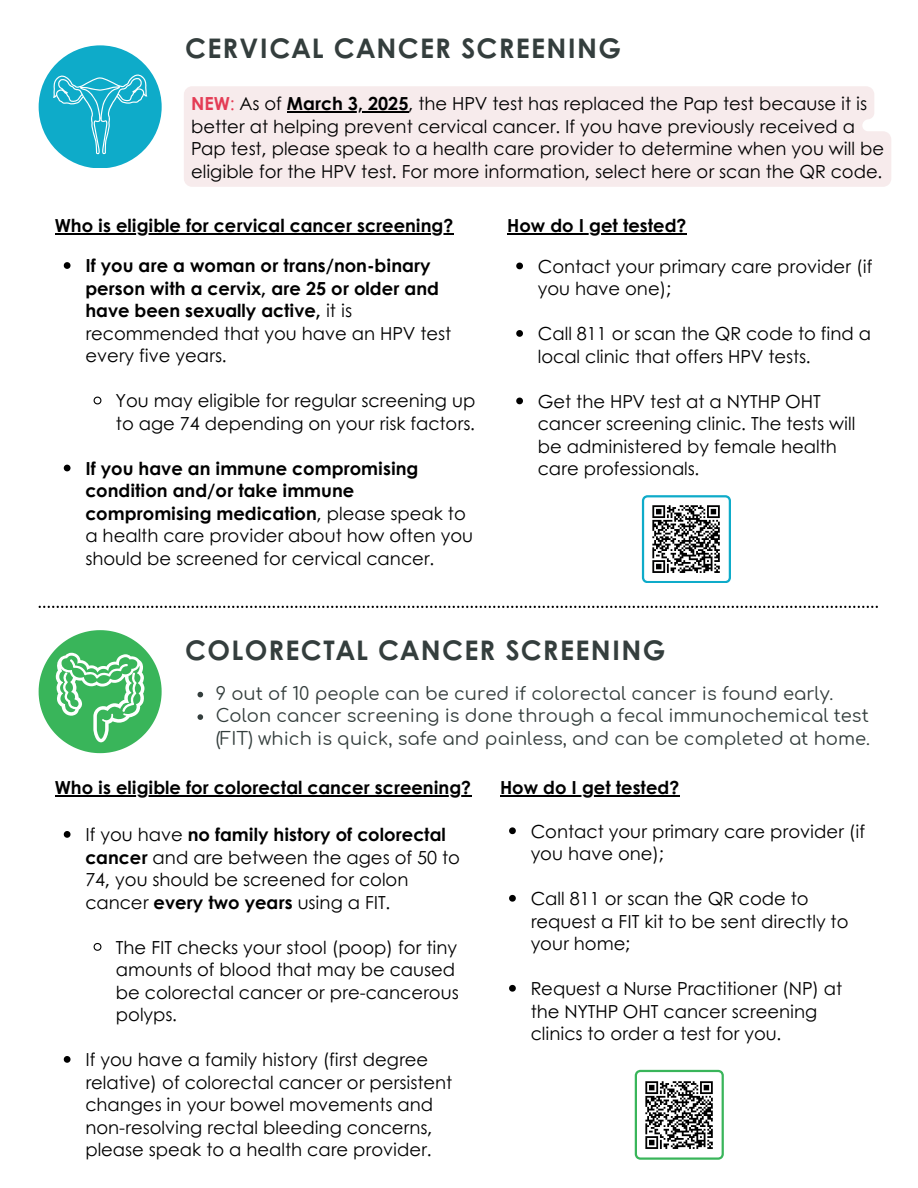
<style>
.page{position:relative;width:918px;height:1188px;background:#fff}
.page>*{position:absolute;margin:0;border:0;box-sizing:border-box;transform-origin:0 0}
.t1{font:700 27px "Century Gothic";letter-spacing:.05em;color:#343e3d}
.t2{font:18px/22.5px "Century Gothic";color:#000}
.t3{font:700 18px/22.5px "Century Gothic";color:#000}
.t4{font:18px/22.5px "Comfortaa";color:#343e3d}
.s1{font-weight:700;color:#e43c55}
.s2{color:#e43c55}
.s3{font-weight:700}
.s4{font-weight:400}
</style>
<div class="page">
<svg style="left:198px;top:692px;width:5px;height:5px"></svg>
<svg style="left:198px;top:714px;width:5px;height:6px"></svg>
<svg style="left:39px;top:606px;width:839px;height:2px"></svg>
<hr style="left:55px;top:234px;width:398px;height:1px;background:#000">
<svg style="left:516px;top:263px;width:7px;height:6px"></svg>
<svg style="left:516px;top:330px;width:7px;height:7px"></svg>
<svg style="left:516px;top:398px;width:7px;height:6px"></svg>
<svg style="left:64px;top:262px;width:7px;height:7px"></svg>
<svg style="left:93px;top:396px;width:9px;height:9px"></svg>
<svg style="left:64px;top:465px;width:7px;height:6px"></svg>
<hr style="left:507px;top:234px;width:179px;height:1px;background:#000">
<svg style="left:642px;top:495px;width:89px;height:88px"></svg>
<img style="left:648px;top:501px;width:77px;height:76px">
<hr style="left:55px;top:795px;width:416px;height:2px;background:#000">
<hr style="left:500px;top:795px;width:179px;height:2px;background:#000">
<svg style="left:635px;top:1070px;width:89px;height:90px"></svg>
<img style="left:641px;top:1076px;width:77px;height:77px">
<svg style="left:64px;top:831px;width:7px;height:7px"></svg>
<svg style="left:93px;top:943px;width:9px;height:8px"></svg>
<svg style="left:64px;top:1056px;width:7px;height:7px"></svg>
<svg style="left:509px;top:827px;width:7px;height:7px"></svg>
<svg style="left:509px;top:895px;width:7px;height:7px"></svg>
<svg style="left:509px;top:985px;width:7px;height:7px"></svg>
<svg style="left:39px;top:630px;width:123px;height:123px"></svg>
<div style="left:184px;top:86px;width:707px;height:101px;background:#f7ebec"></div>
<hr style="left:287px;top:111px;width:121px;height:1px;background:#000">
<svg style="left:39px;top:45px;width:122px;height:123px"></svg>
<h1 class="t1" style="left:185px;top:30px;width:438px">CERVICAL CANCER SCREENING</h1>
<p class="t2" style="left:191px;top:92px;width:695px"><span class="s1">NEW</span><span class="s2">:</span> As of <span class="s3">March 3, 2025</span>, the HPV test has replaced the Pap test because it is better at helping prevent cervical cancer. If you have previously received a Pap test, please speak to a health care provider to determine when you will be eligible for the HPV test. For more information, select here or scan the QR code.</p>
<p class="t3" style="left:55px;top:214px;width:400px">Who is eligible for cervical cancer screening?</p>
<p class="t3" style="left:85px;top:254px;width:367px">If you are a woman or trans/non-binary person with a cervix, are 25 or older and have been sexually active, <span class="s4">it is recommended that you have an HPV test every five years.</span></p>
<p class="t2" style="left:116px;top:389px;width:361px">You may eligible for regular screening up to age 74 depending on your risk factors.</p>
<p class="t2" style="left:85px;top:457px;width:389px"><span class="s3">If you have an immune compromising condition and/or take immune compromising medication</span>, please speak to a health care provider about how often you should be screened for cervical cancer.</p>
<p class="t3" style="left:507px;top:214px;width:181px">How do I get tested?</p>
<p class="t2" style="left:538px;top:255px;width:336px">Contact your primary care provider (if you have one);</p>
<p class="t2" style="left:538px;top:322px;width:335px">Call 811 or scan the QR code to find a local clinic that offers HPV tests.</p>
<p class="t2" style="left:538px;top:390px;width:319px">Get the HPV test at a NYTHP OHT cancer screening clinic. The tests will be administered by female health care professionals.</p>
<h1 class="t1" style="left:185px;top:632px;width:482px">COLORECTAL CANCER SCREENING</h1>
<p class="t4" style="left:216px;top:679px;width:656px">9 out of 10 people can be cured if colorectal cancer is found early.<br>Colon cancer screening is done through a fecal immunochemical test (FIT) which is quick, safe and painless, and can be completed at home.</p>
<p class="t3" style="left:55px;top:776px;width:418px">Who is eligible for colorectal cancer screening?</p>
<p class="t3" style="left:500px;top:776px;width:181px">How do I get tested?</p>
<p class="t2" style="left:85px;top:823px;width:376px">If you have <span class="s3">no family history of colorectal cancer</span> and are between the ages of 50 to 74, you should be screened for colon cancer <span class="s3">every two years</span> using a FIT.</p>
<p class="t2" style="left:116px;top:935px;width:344px">The FIT checks your stool (poop) for tiny amounts of blood that may be caused be colorectal cancer or pre-cancerous polyps.</p>
<p class="t2" style="left:85px;top:1048px;width:369px">If you have a family history (first degree relative) of colorectal cancer or persistent changes in your bowel movements and non-resolving rectal bleeding concerns, please speak to a health care provider.</p>
<p class="t2" style="left:531px;top:819px;width:336px">Contact your primary care provider (if you have one);</p>
<p class="t2" style="left:531px;top:887px;width:319px">Call 811 or scan the QR code to request a FIT kit to be sent directly to your home;</p>
<p class="t2" style="left:531px;top:977px;width:313px">Request a Nurse Practitioner (NP) at the NYTHP OHT cancer screening clinics to order a test for you.</p>
</div>
